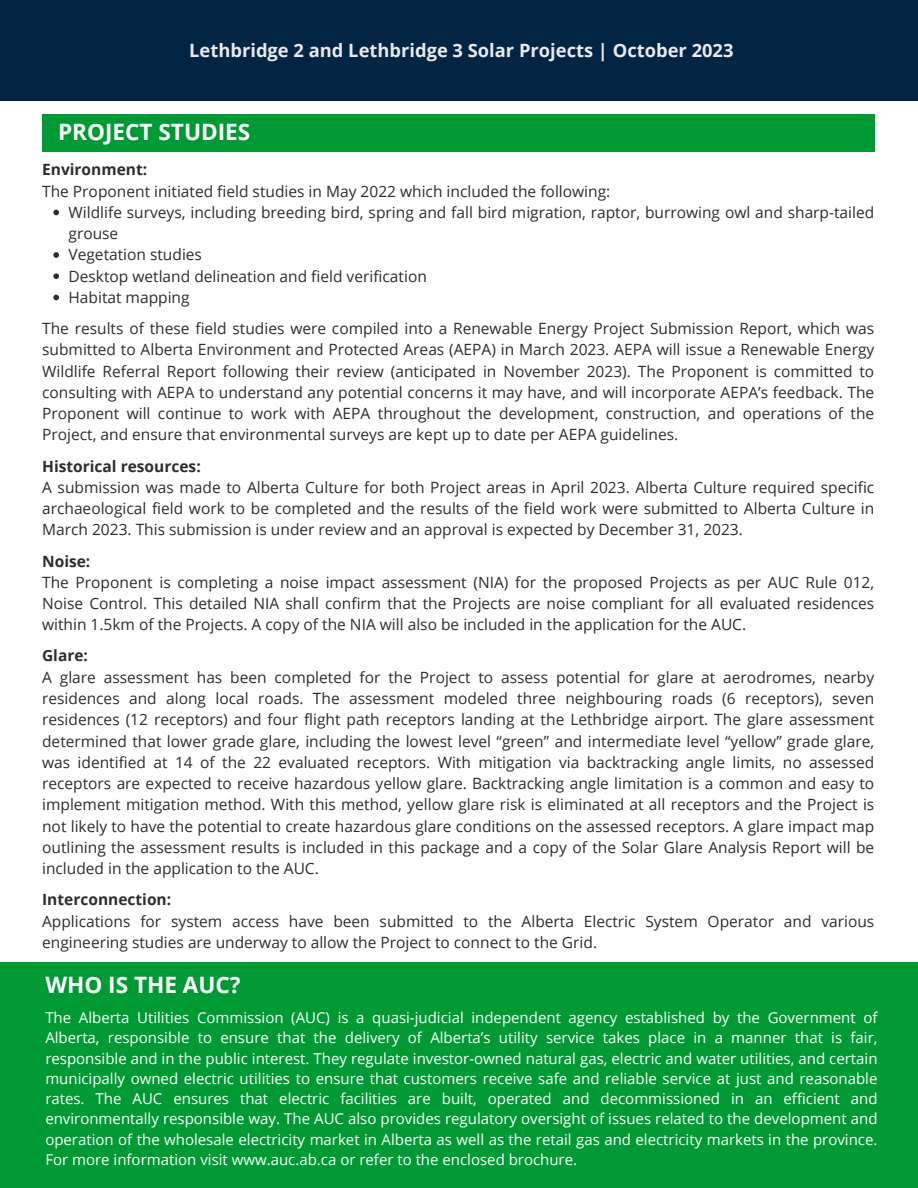
<style>
.page{position:relative;width:918px;height:1188px;background:#fff}
.page>*{position:absolute;margin:0;border:0;box-sizing:border-box;transform-origin:0 0}
.t1{font:700 22.5px "Open Sans";color:#fff}
.t2{font:700 18.3px "Open Sans";color:#eae9ea}
.t3{font:15.45px/21.3px "Open Sans";color:#2e2d2d;text-align:justify}
.t4{font:700 15.45px "Open Sans";color:#2e2d2d}
.t5{font:15px/20.2px "Open Sans";color:#fff;text-align:justify}
</style>
<div class="page">
<div style="left:0;top:0;width:918px;height:101px;background:#022543"></div>
<div style="left:42px;top:115px;width:832px;height:37px;background:#009a34"></div>
<svg style="left:53px;top:210px;width:6px;height:5px"></svg>
<svg style="left:53px;top:252px;width:6px;height:6px"></svg>
<svg style="left:53px;top:273px;width:6px;height:6px"></svg>
<svg style="left:53px;top:295px;width:6px;height:5px"></svg>
<div style="left:0;top:962px;width:918px;height:226px;background:#009a34"></div>
<p class="t2" style="left:189px;top:37px;width:546px">Lethbridge 2 and Lethbridge 3 Solar Projects | October 2023</p>
<p class="t1" style="left:58px;top:116px;width:194px">PROJECT STUDIES</p>
<p class="t4" style="left:42px;top:159px;width:107px">Environment:</p>
<p class="t3" style="left:42px;top:180px;width:570px">The Proponent initiated field studies in May 2022 which included the following:</p>
<p class="t3" style="left:69px;top:201px;width:807px">Wildlife surveys, including breeding bird, spring and fall bird migration, raptor, burrowing owl and sharp-tailed grouse</p>
<p class="t3" style="left:69px;top:244px;width:135px">Vegetation studies</p>
<p class="t3" style="left:69px;top:265px;width:360px">Desktop wetland delineation and field verification</p>
<p class="t3" style="left:69px;top:286px;width:123px">Habitat mapping</p>
<p class="t3" style="left:42px;top:317px;width:834px">The results of these field studies were compiled into a Renewable Energy Project Submission Report, which was submitted to Alberta Environment and Protected Areas (AEPA) in March 2023. AEPA will issue a Renewable Energy Wildlife Referral Report following their review (anticipated in November 2023). The Proponent is committed to consulting with AEPA to understand any potential concerns it may have, and will incorporate AEPA’s feedback. The Proponent will continue to work with AEPA throughout the development, construction, and operations of the Project, and ensure that environmental surveys are kept up to date per AEPA guidelines.</p>
<p class="t4" style="left:42px;top:455px;width:160px">Historical resources:</p>
<p class="t3" style="left:42px;top:476px;width:834px">A submission was made to Alberta Culture for both Project areas in April 2023. Alberta Culture required specific archaeological field work to be completed and the results of the field work were submitted to Alberta Culture in March 2023. This submission is under review and an approval is expected by December 31, 2023.</p>
<p class="t4" style="left:42px;top:550px;width:50px">Noise:</p>
<p class="t3" style="left:42px;top:571px;width:834px">The Proponent is completing a noise impact assessment (NIA) for the proposed Projects as per AUC Rule 012, Noise Control. This detailed NIA shall confirm that the Projects are noise compliant for all evaluated residences within 1.5km of the Projects. A copy of the NIA will also be included in the application for the AUC.</p>
<p class="t4" style="left:42px;top:644px;width:47px">Glare:</p>
<p class="t3" style="left:42px;top:666px;width:834px">A glare assessment has been completed for the Project to assess potential for glare at aerodromes, nearby residences and along local roads. The assessment modeled three neighbouring roads (6 receptors), seven residences (12 receptors) and four flight path receptors landing at the Lethbridge airport. The glare assessment determined that lower grade glare, including the lowest level “green” and intermediate level “yellow” grade glare, was identified at 14 of the 22 evaluated receptors. With mitigation via backtracking angle limits, no assessed receptors are expected to receive hazardous yellow glare. Backtracking angle limitation is a common and easy to implement mitigation method. With this method, yellow glare risk is eliminated at all receptors and the Project is not likely to have the potential to create hazardous glare conditions on the assessed receptors. A glare impact map outlining the assessment results is included in this package and a copy of the Solar Glare Analysis Report will be included in the application to the AUC.</p>
<p class="t4" style="left:42px;top:889px;width:131px">Interconnection:</p>
<p class="t3" style="left:42px;top:910px;width:834px">Applications for system access have been submitted to the Alberta Electric System Operator and various engineering studies are underway to allow the Project to connect to the Grid.</p>
<p class="t1" style="left:45px;top:969px;width:197px">WHO IS THE AUC?</p>
<p class="t5" style="left:45px;top:1007px;width:834px">The Alberta Utilities Commission (AUC) is a quasi-judicial independent agency established by the Government of Alberta, responsible to ensure that the delivery of Alberta’s utility service takes place in a manner that is fair, responsible and in the public interest. They regulate investor-owned natural gas, electric and water utilities, and certain municipally owned electric utilities to ensure that customers receive safe and reliable service at just and reasonable rates. The AUC ensures that electric facilities are built, operated and decommissioned in an efficient and environmentally responsible way. The AUC also provides regulatory oversight of issues related to the development and operation of the wholesale electricity market in Alberta as well as the retail gas and electricity markets in the province.<br>For more information visit www.auc.ab.ca or refer to the enclosed brochure.</p>
</div>
